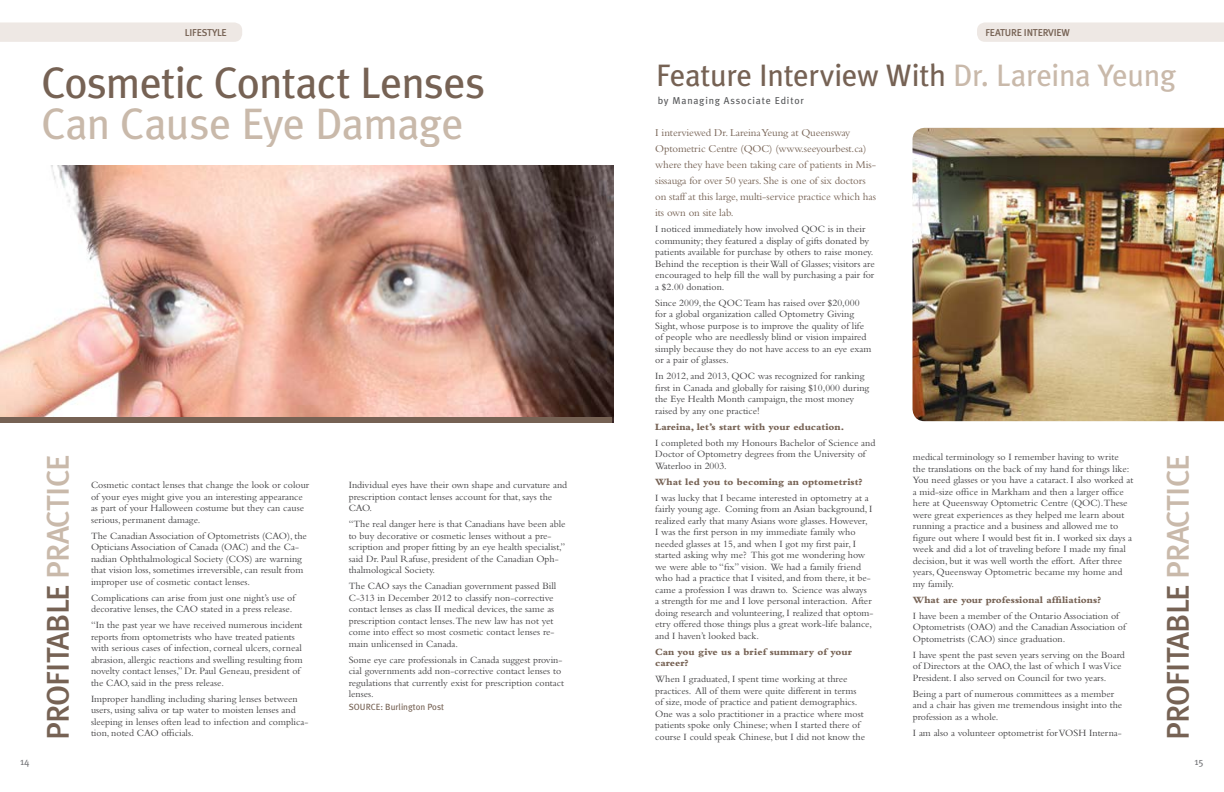
<style>
.page{position:relative;width:1224px;height:792px;background:#fff}
.page>*{position:absolute;margin:0;border:0;box-sizing:border-box;transform-origin:0 0}
.t1{font:44px "Meta Plus";letter-spacing:-.02em;color:#766254}
.t2{font:44px "Meta Plus";letter-spacing:-.015em;color:#c9b9aa}
.t3{font:500 31.4px "Meta Plus";letter-spacing:-.025em;color:#766254}
.t4{font:31px "Meta Plus";letter-spacing:-.015em;color:#766254}
.t5{font:10.9px/16px "Bembo";letter-spacing:-.01em;color:#766254}
.t6{font:10px/11.5px "Bembo";color:#414042}
.t7{font:800 10px/11.5px "Bembo";color:#766254}
.t8{font:500 10px "Meta Plus";letter-spacing:-.02em;color:#766254}
.t9{font:10px "Meta Plus";letter-spacing:.08em;color:#58595b}
.t10{font:10px "Meta Plus";color:#77787b}
.t11{font:9px "Meta Plus";color:#766254}
.s1{color:#c9b9aa}
</style>
<div class="page">
<img style="left:913px;top:128px;width:311px;height:293px">
<img style="left:0;top:166px;width:613px;height:257px">
<div style="left:0;top:417px;width:612px;height:6px;background:#766254"></div>
<div style="left:977px;top:22px;width:247px;height:20px;background:#eee8e4"></div>
<div style="left:0;top:22px;width:242px;height:20px;background:#eee8e4"></div>
<p class="t8" style="left:185px;top:27px;width:43px">LIFESTYLE</p>
<p class="t8" style="left:986px;top:27px;width:86px">FEATURE INTERVIEW</p>
<h1 class="t1" style="left:41px;top:57px;width:446px">Cosmetic Contact Lenses</h1>
<h1 class="t2" style="left:41px;top:98px;width:424px">Can Cause Eye Damage</h1>
<h2 class="t3" style="left:40px;top:740px;width:287px;rotate:-90deg">PROFITABLE <span class="s1">PRACTICE</span></h2>
<p class="t6" style="left:91px;top:479px;width:220px">Cosmetic contact lenses that change the look or colour of your eyes might give you an interesting appearance as part of your Halloween costume but they can cause serious, permanent damage.</p>
<p class="t6" style="left:91px;top:529px;width:218px">The Canadian Association of Optometrists (CAO), the Opticians Association of Canada (OAC) and the Ca&shy;nadian Ophthalmological Society (COS) are warning that vision loss, sometimes irreversible, can result from improper use of cosmetic contact lenses.</p>
<p class="t6" style="left:91px;top:591px;width:206px">Complications can arise from just one night’s use of decorative lenses, the CAO stated in a press release.</p>
<p class="t6" style="left:91px;top:619px;width:213px">“In the past year we have received numerous incident reports from optometrists who have treated patients with serious cases of infection, corneal ulcers, corneal abrasion, allergic reactions and swelling resulting from novelty contact lenses,” Dr. Paul Geneau, president of the CAO, said in the press release.</p>
<p class="t6" style="left:91px;top:692px;width:219px">Improper handling including sharing lenses between users, using saliva or tap water to moisten lenses and sleeping in lenses often lead to infection and complica&shy;tion, noted CAO officials.</p>
<p class="t6" style="left:349px;top:479px;width:220px">Individual eyes have their own shape and curvature and prescription contact lenses account for that, says the<br>CAO.</p>
<p class="t6" style="left:349px;top:518px;width:218px">“The real danger here is that Canadians have been able to buy decorative or cosmetic lenses without a pre&shy;scription and proper fitting by an eye health specialist,” said Dr. Paul Rafuse, president of the Canadian Oph&shy;thalmological Society.</p>
<p class="t6" style="left:349px;top:580px;width:209px">The CAO says the Canadian government passed Bill C-313 in December 2012 to classify non-corrective contact lenses as class II medical devices, the same as prescription contact lenses.The new law has not yet come into effect so most cosmetic contact lenses re&shy;main unlicensed in Canada.</p>
<p class="t6" style="left:349px;top:653px;width:217px">Some eye care professionals in Canada suggest provin&shy;cial governments add non-corrective contact lenses to regulations that currently exist for prescription contact lenses.</p>
<p class="t11" style="left:349px;top:702px;width:97px">SOURCE: Burlington Post</p>
<h3 class="t4" style="left:656px;top:57px;width:522px">Feature Interview With <span class="s1">Dr. Lareina Yeung</span></h3>
<p class="t5" style="left:655px;top:125px;width:222px">I interviewed Dr. Lareina Yeung at Queensway Optometric Centre (QOC) (www.seeyourbest.ca) where they have been taking care of patients in Mis&shy;sissauga for over 50 years. She is one of six doctors on staff at this large, multi-service practice which has its own on site lab.</p>
<p class="t6" style="left:655px;top:223px;width:221px">I noticed immediately how involved QOC is in their community; they featured a display of gifts donated by patients available for purchase by others to raise money.<br>Behind the reception is their Wall of Glasses; visitors are encouraged to help fill the wall by purchasing a pair for a $2.00 donation.</p>
<p class="t6" style="left:655px;top:297px;width:218px">Since 2009, the QOC Team has raised over $20,000 for a global organization called Optometry Giving Sight, whose purpose is to improve the quality of life of people who are needlessly blind or vision impaired simply because they do not have access to an eye exam or a pair of glasses.</p>
<p class="t6" style="left:655px;top:370px;width:216px">In 2012, and 2013, QOC was recognized for ranking first in Canada and globally for raising $10,000 during the Eye Health Month campaign, the most money raised by any one practice!</p>
<p class="t7" style="left:655px;top:421px;width:190px">Lareina, let’s start with your education.</p>
<p class="t6" style="left:655px;top:437px;width:222px">I completed both my Honours Bachelor of Science and<br>Doctor of Optometry degrees from the University of<br>Waterloo in 2003.</p>
<p class="t7" style="left:655px;top:476px;width:209px">What led you to becoming an optometrist?</p>
<p class="t6" style="left:655px;top:492px;width:220px">I was lucky that I became interested in optometry at a fairly young age. Coming from an Asian background, I realized early that many Asians wore glasses. However, I was the first person in my immediate family who needed glasses at 15, and when I got my first pair, I started asking why me? This got me wondering how we were able to “fix” vision. We had a family friend who had a practice that I visited, and from there, it be&shy;came a profession I was drawn to. Science was always<br>a strength for me and I love personal interaction. After doing research and volunteering, I realized that optom&shy;etry offered those things plus a great work-life balance, and I haven’t looked back.</p>
<p class="t7" style="left:655px;top:646px;width:198px">Can you give us a brief summary of your career?</p>
<p class="t6" style="left:655px;top:673px;width:211px">When I graduated, I spent time working at three practices. All of them were quite different in terms of size, mode of practice and patient demographics.<br>One was a solo practitioner in a practice where most patients spoke only Chinese; when I started there of course I could speak Chinese, but I did not know the</p>
<p class="t9" style="left:658px;top:94px;width:148px">by Managing Associate Editor</p>
<p class="t6" style="left:913px;top:451px;width:222px">medical terminology so I remember having to write the translations on the back of my hand for things like:<br>You need glasses or you have a cataract. I also worked at a mid-size office in Markham and then a larger office here at Queensway Optometric Centre (QOC).These were great experiences as they helped me learn about running a practice and a business and allowed me to figure out where I would best fit in. I worked six days a week and did a lot of traveling before I made my final decision, but it was well worth the effort. After three years, Queensway Optometric became my home and my family.</p>
<p class="t7" style="left:913px;top:594px;width:190px">What are your professional affiliations?</p>
<p class="t6" style="left:913px;top:610px;width:214px">I have been a member of the Ontario Association of<br>Optometrists (OAO) and the Canadian Association of<br>Optometrists (CAO) since graduation.</p>
<p class="t6" style="left:913px;top:649px;width:213px">I have spent the past seven years serving on the Board of Directors at the OAO, the last of which I was Vice<br>President. I also served on Council for two years.</p>
<p class="t6" style="left:913px;top:688px;width:211px">Being a part of numerous committees as a member and a chair has given me tremendous insight into the profession as a whole.</p>
<p class="t6" style="left:913px;top:727px;width:210px">I am also a volunteer optometrist for VOSH Interna-</p>
<h2 class="t3" style="left:1160px;top:740px;width:287px;rotate:-90deg">PROFITABLE <span class="s1">PRACTICE</span></h2>
<p class="t10" style="left:20px;top:755px;width:11px">14</p>
<p class="t10" style="left:1194px;top:755px;width:11px">15</p>
</div>
